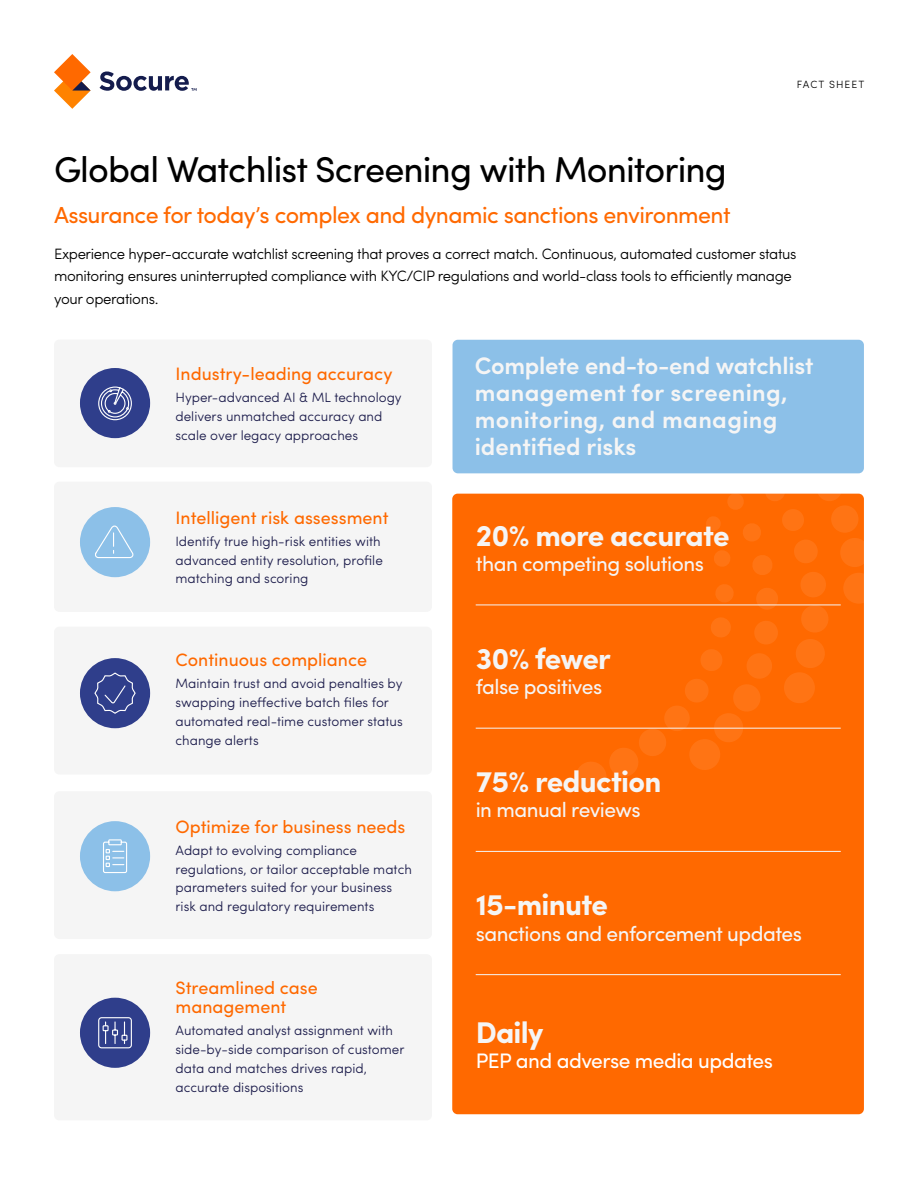
<style>
.page{position:relative;width:918px;height:1188px;background:#fff}
.page>*{position:absolute;margin:0;border:0;box-sizing:border-box;transform-origin:0 0}
.t1{font:36px "Sofia Pro";letter-spacing:-.025em;color:#000}
.t2{font:700 30px "Sofia Pro";letter-spacing:-.025em;color:#f5f5f5}
.t3{font:600 24px/27px "Sofia Pro";letter-spacing:.01em;color:#f5f5f5}
.t4{font:23.25px "Sofia Pro";letter-spacing:-.025em;color:#ff6900}
.t5{font:21px "Sofia Pro";letter-spacing:-.025em;color:#f5f5f5}
.t6{font:21px "Sofia Pro";letter-spacing:-.025em;color:#fff}
.t7{font:18px/18.8px "Sofia Pro";color:#ff6900}
.t8{font:300 15px/22.5px "Sofia Pro";letter-spacing:-.025em;color:#000}
.t9{font:300 13.5px/18.8px "Sofia Pro";color:#1c1c4b}
.t10{font:300 10.5px "Sofia Pro";letter-spacing:.1em;color:#000}
</style>
<div class="page">
<svg style="left:54px;top:54px;width:37px;height:55px"></svg>
<svg style="left:100px;top:71px;width:97px;height:20px"></svg>
<div style="left:54px;top:340px;width:378px;height:127px;background:#f5f5f5;border-radius:5px"></div>
<div style="left:452px;top:494px;width:412px;height:620px;background:#ff6900;border-radius:5px"></div>
<div style="left:54px;top:482px;width:378px;height:130px;background:#f5f5f5;border-radius:5px"></div>
<div style="left:54px;top:627px;width:378px;height:148px;background:#f5f5f5;border-radius:5px"></div>
<svg style="left:816px;top:475px;width:26px;height:26px"></svg>
<div style="left:831px;top:505px;width:28px;height:28px;background:#ff7414;border-radius:50%"></div>
<svg style="left:840px;top:538px;width:30px;height:29px"></svg>
<svg style="left:843px;top:573px;width:31px;height:31px"></svg>
<svg style="left:574px;top:473px;width:256px;height:320px"></svg>
<div style="left:80px;top:368px;width:70px;height:70px;background:#2f3e8b;border-radius:50%"></div>
<div style="left:80px;top:507px;width:70px;height:70px;background:#8cc0e8;border-radius:50%"></div>
<div style="left:80px;top:658px;width:70px;height:70px;background:#2f3e8b;border-radius:50%"></div>
<div style="left:54px;top:791px;width:378px;height:148px;background:#f5f5f5;border-radius:5px"></div>
<div style="left:80px;top:821px;width:70px;height:70px;background:#8cc0e8;border-radius:50%"></div>
<div style="left:54px;top:954px;width:378px;height:166px;background:#f5f5f5;border-radius:5px"></div>
<div style="left:80px;top:998px;width:70px;height:70px;background:#2f3e8b;border-radius:50%"></div>
<hr style="left:476px;top:605px;width:365px;height:1px;background:#f5f5f5">
<hr style="left:476px;top:728px;width:365px;height:1px;background:#f5f5f5">
<hr style="left:476px;top:851px;width:365px;height:1px;background:#f5f5f5">
<hr style="left:476px;top:974px;width:365px;height:1px;background:#f5f5f5">
<div style="left:453px;top:340px;width:411px;height:133px;background:#8cc0e8;border-radius:5px"></div>
<svg style="left:98px;top:386px;width:34px;height:35px"></svg>
<svg style="left:103px;top:839px;width:25px;height:35px"></svg>
<svg style="left:98px;top:1017px;width:34px;height:32px"></svg>
<svg style="left:93px;top:658px;width:44px;height:71px"></svg>
<svg style="left:95px;top:525px;width:39px;height:34px"></svg>
<p class="t10" style="left:797px;top:77px;width:69px">FACT SHEET</p>
<h1 class="t1" style="left:54px;top:143px;width:674px">Global Watchlist Screening with Monitoring</h1>
<h3 class="t4" style="left:54px;top:197px;width:678px">Assurance for today’s complex and dynamic sanctions environment</h3>
<p class="t8" style="left:54px;top:241px;width:744px">Experience hyper-accurate watchlist screening that proves a correct match. Continuous, automated customer status monitoring ensures uninterrupted compliance with KYC/CIP regulations and world-class tools to efficiently manage your operations.</p>
<h3 class="t7" style="left:176px;top:363px;width:219px">Industry-leading accuracy</h3>
<p class="t9" style="left:176px;top:387px;width:228px">Hyper-advanced AI &amp; ML technology delivers unmatched accuracy and scale over legacy approaches</p>
<h3 class="t7" style="left:176px;top:507px;width:215px">Intelligent risk assessment</h3>
<p class="t9" style="left:176px;top:531px;width:209px">Identify true high-risk entities with advanced entity resolution, profile matching and scoring</p>
<h3 class="t7" style="left:176px;top:649px;width:193px">Continuous compliance</h3>
<p class="t9" style="left:176px;top:673px;width:229px">Maintain trust and avoid penalties by swapping ineffective batch files for automated real-time customer status change alerts</p>
<h3 class="t7" style="left:176px;top:816px;width:231px">Optimize for business needs</h3>
<p class="t9" style="left:176px;top:840px;width:238px">Adapt to evolving compliance regulations, or tailor acceptable match parameters suited for your business risk and regulatory requirements</p>
<h3 class="t7" style="left:176px;top:978px;width:144px">Streamlined case management</h3>
<p class="t9" style="left:176px;top:1020px;width:231px">Automated analyst assignment with side-by-side comparison of customer data and matches drives rapid, accurate dispositions</p>
<h3 class="t3" style="left:475px;top:350px;width:340px">Complete end-to-end watchlist management for screening, monitoring, and managing identified risks</h3>
<h2 class="t2" style="left:476px;top:512px;width:256px">20% more accurate</h2>
<h3 class="t5" style="left:476px;top:548px;width:230px">than competing solutions</h3>
<h2 class="t2" style="left:476px;top:635px;width:137px">30% fewer</h2>
<h3 class="t5" style="left:476px;top:671px;width:128px">false positives</h3>
<h2 class="t2" style="left:476px;top:759px;width:187px">75% reduction</h2>
<h3 class="t5" style="left:476px;top:794px;width:166px">in manual reviews</h3>
<h2 class="t2" style="left:476px;top:882px;width:134px">15-minute</h2>
<h3 class="t5" style="left:476px;top:918px;width:328px">sanctions and enforcement updates</h3>
<h2 class="t2" style="left:476px;top:1010px;width:69px">Daily</h2>
<h3 class="t6" style="left:476px;top:1045px;width:299px">PEP and adverse media updates</h3>
</div>
